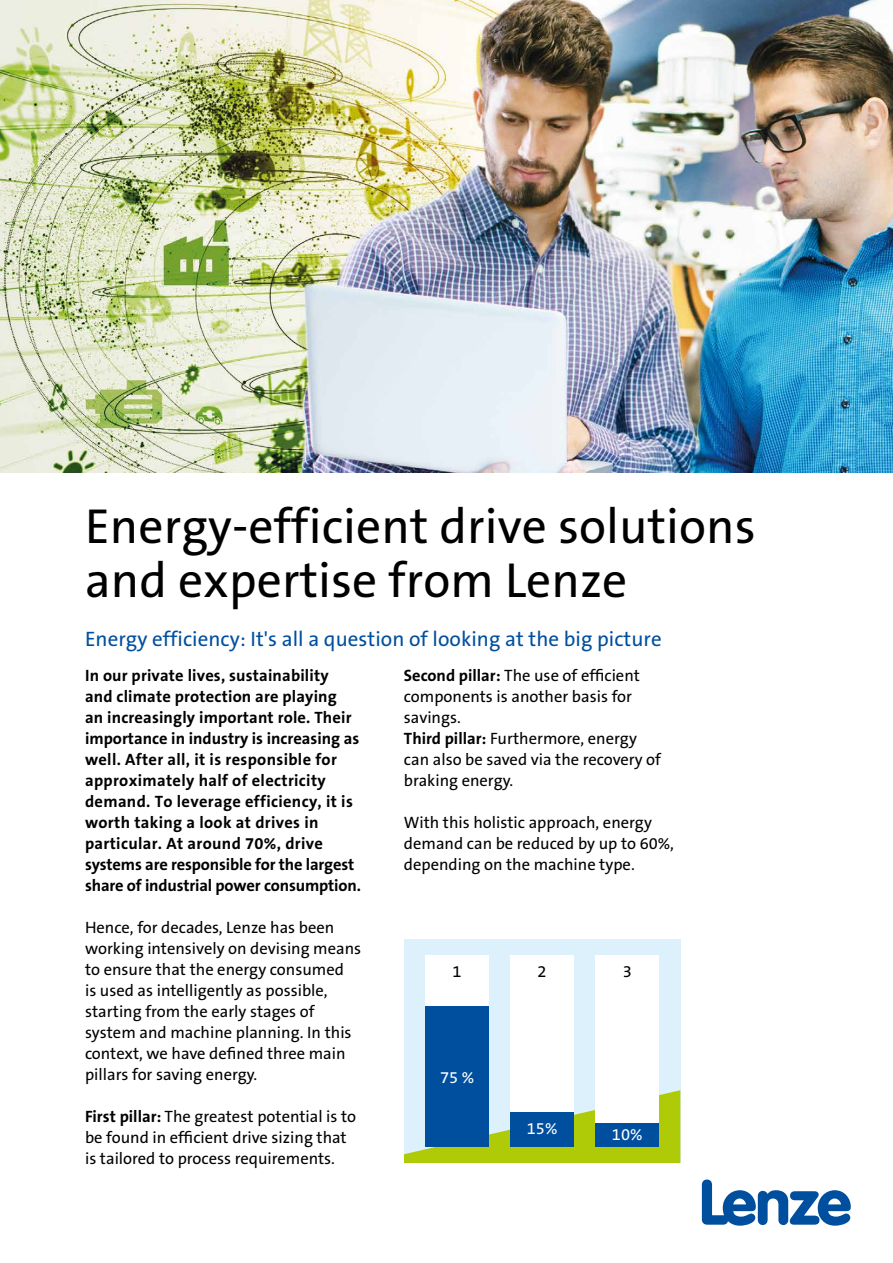
<style>
.page{position:relative;width:893px;height:1263px;background:#fff}
.page>*{position:absolute;margin:0;border:0;box-sizing:border-box;transform-origin:0 0}
.t1{font:49.5px/54px "The Sans B5 Plain";color:#000}
.t2{font:21px "The Sans B5 Plain";color:#004f9f}
.t3{font:16.5px/21px "The Sans B5 Plain";color:#000}
.t4{font:700 16.5px/21px "The Sans B7";letter-spacing:.01em;color:#000}
.t5{font:16.5px "The Sans B5 Plain";color:#fff}
.s1{font-family:"The Sans B7";font-weight:700}
</style>
<div class="page">
<img style="left:0;top:0;width:893px;height:473px">
<svg style="left:702px;top:1179px;width:149px;height:47px"></svg>
<div style="left:404px;top:939px;width:276px;height:224px;background:#ddf1fd"></div>
<svg style="left:404px;top:1090px;width:276px;height:73px"></svg>
<div style="left:425px;top:955px;width:64px;height:191px;background:#fff"></div>
<div style="left:425px;top:1006px;width:64px;height:140px;background:#004f9f"></div>
<div style="left:510px;top:955px;width:64px;height:191px;background:#fff"></div>
<div style="left:510px;top:1112px;width:64px;height:34px;background:#004f9f"></div>
<div style="left:595px;top:955px;width:64px;height:191px;background:#fff"></div>
<div style="left:595px;top:1123px;width:64px;height:23px;background:#004f9f"></div>
<h1 class="t1" style="left:85px;top:501px;width:672px">Energy-efficient drive solutions and expertise from Lenze</h1>
<p class="t2" style="left:85px;top:628px;width:578px">Energy efficiency: It's all a question of looking at the big picture</p>
<p class="t4" style="left:85px;top:665px;width:277px">In our private lives, sustainability<br>and climate protection are playing<br>an increasingly important role. Their importance in industry is increasing as well. After all, it is responsible for approximately half of electricity demand. To leverage efficiency, it is worth taking a look at drives in particular. At around 70%, drive systems are responsible for the largest share of industrial power consumption.</p>
<p class="t3" style="left:85px;top:918px;width:278px">Hence, for decades, Lenze has been working intensively on devising means to ensure that the energy consumed<br>is used as intelligently as possible, starting from the early stages of system and machine planning. In this context, we have defined three main pillars for saving energy.</p>
<p class="t3" style="left:85px;top:1107px;width:273px"><span class="s1">First pillar:</span> The greatest potential is to be found in efficient drive sizing that is tailored to process requirements.</p>
<p class="t3" style="left:404px;top:666px;width:259px"><span class="s1">Second pillar:</span> The use of efficient components is another basis for savings.<br><span class="s1">Third pillar:</span> Furthermore, energy can also be saved via the recovery of braking energy.</p>
<p class="t3" style="left:404px;top:813px;width:272px">With this holistic approach, energy demand can be reduced by up to 60%, depending on the machine type.</p>
<p class="t3" style="left:453px;top:962px;width:11px">1</p>
<p class="t3" style="left:538px;top:962px;width:11px">2</p>
<p class="t3" style="left:623px;top:962px;width:11px">3</p>
<p class="t5" style="left:440px;top:1068px;width:36px">75 %</p>
<p class="t5" style="left:527px;top:1120px;width:32px">15%</p>
<p class="t5" style="left:612px;top:1126px;width:32px">10%</p>
</div>
